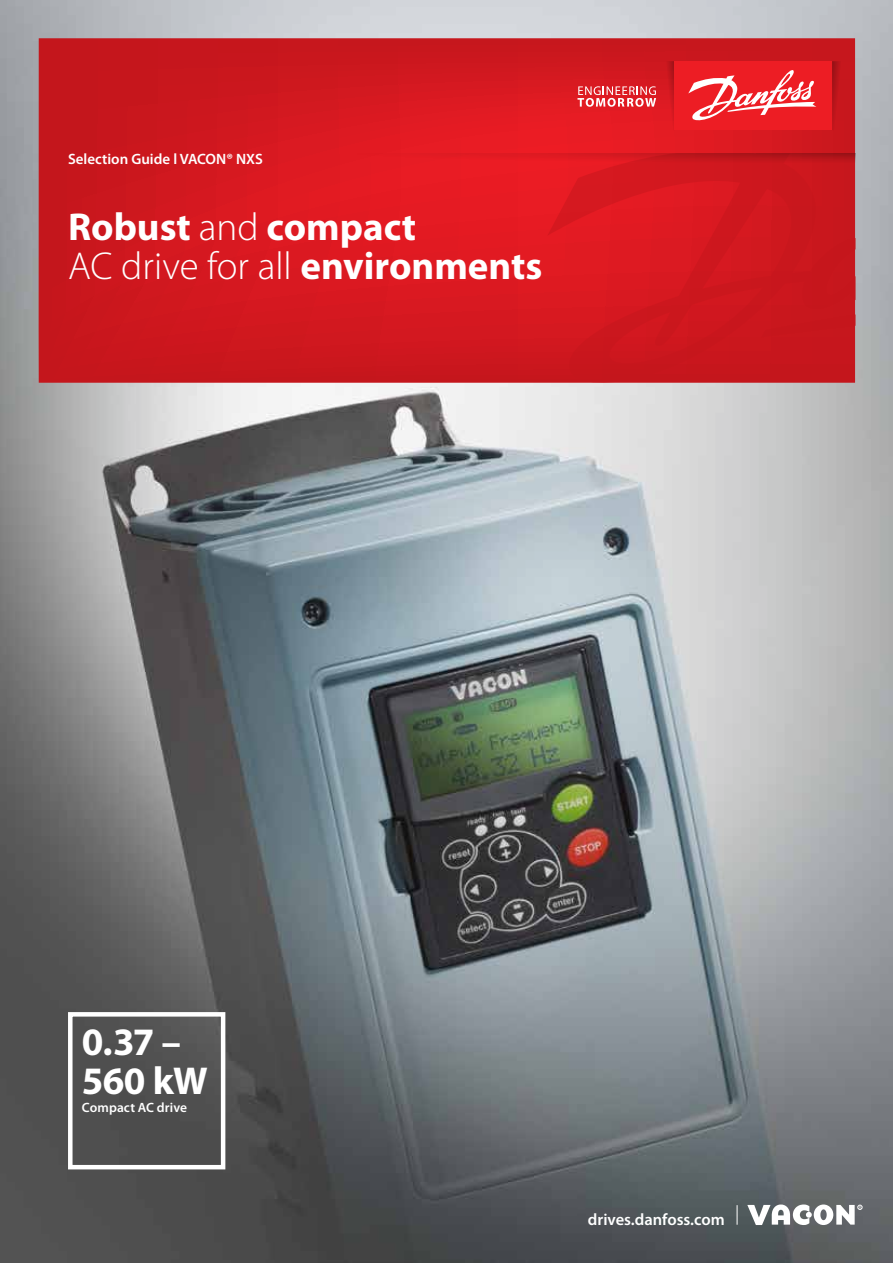
<style>
.page{position:relative;width:893px;height:1263px;background:#fff}
.page>*{position:absolute;margin:0;border:0;box-sizing:border-box;transform-origin:0 0}
.t1{font:700 39px/39px "Myriad Pro";color:#fff}
.t2{font:600 16.5px "Myriad Pro";color:#fff}
.t3{font:600 15px "Myriad Pro";color:#fff}
.t4{font:600 13.5px "Myriad Pro";letter-spacing:.005em;color:#fff}
.s1{font-weight:300}
</style>
<div class="page">
<img style="left:0;top:0;width:893px;height:1263px">
<svg style="left:39px;top:38px;width:816px;height:345px;background:#d3181f"></svg>
<svg style="left:547px;top:166px;width:308px;height:217px;background:#d0181f"></svg>
<div style="left:68px;top:1012px;width:157px;height:157px;border:4px solid #fff"></div>
<svg style="left:737px;top:1205px;width:1px;height:20px"></svg>
<svg style="left:747px;top:1204px;width:115px;height:21px"></svg>
<svg style="left:832px;top:61px;width:13px;height:69px"></svg>
<svg style="left:662px;top:61px;width:12px;height:69px"></svg>
<svg style="left:358px;top:153px;width:497px;height:13px;background:#d4181f"></svg>
<div style="left:674px;top:61px;width:158px;height:69px;background:#ed1d24"></div>
<svg style="left:577px;top:86px;width:79px;height:21px;background:#e8676c"></svg>
<svg style="left:688px;top:70px;width:128px;height:51px"></svg>
<p class="t3" style="left:68px;top:151px;width:196px">Selection Guide l VACON® NXS</p>
<p class="t1" style="left:68px;top:208px;width:476px">Robust <span class="s1">and</span> compact<br><span class="s1">AC drive for all</span> environments</p>
<p class="t1" style="left:82px;top:1023px;width:127px">0.37 –<br>560 kW</p>
<p class="t4" style="left:82px;top:1100px;width:107px">Compact AC drive</p>
<p class="t2" style="left:588px;top:1210px;width:138px">drives.danfoss.com</p>
</div>
